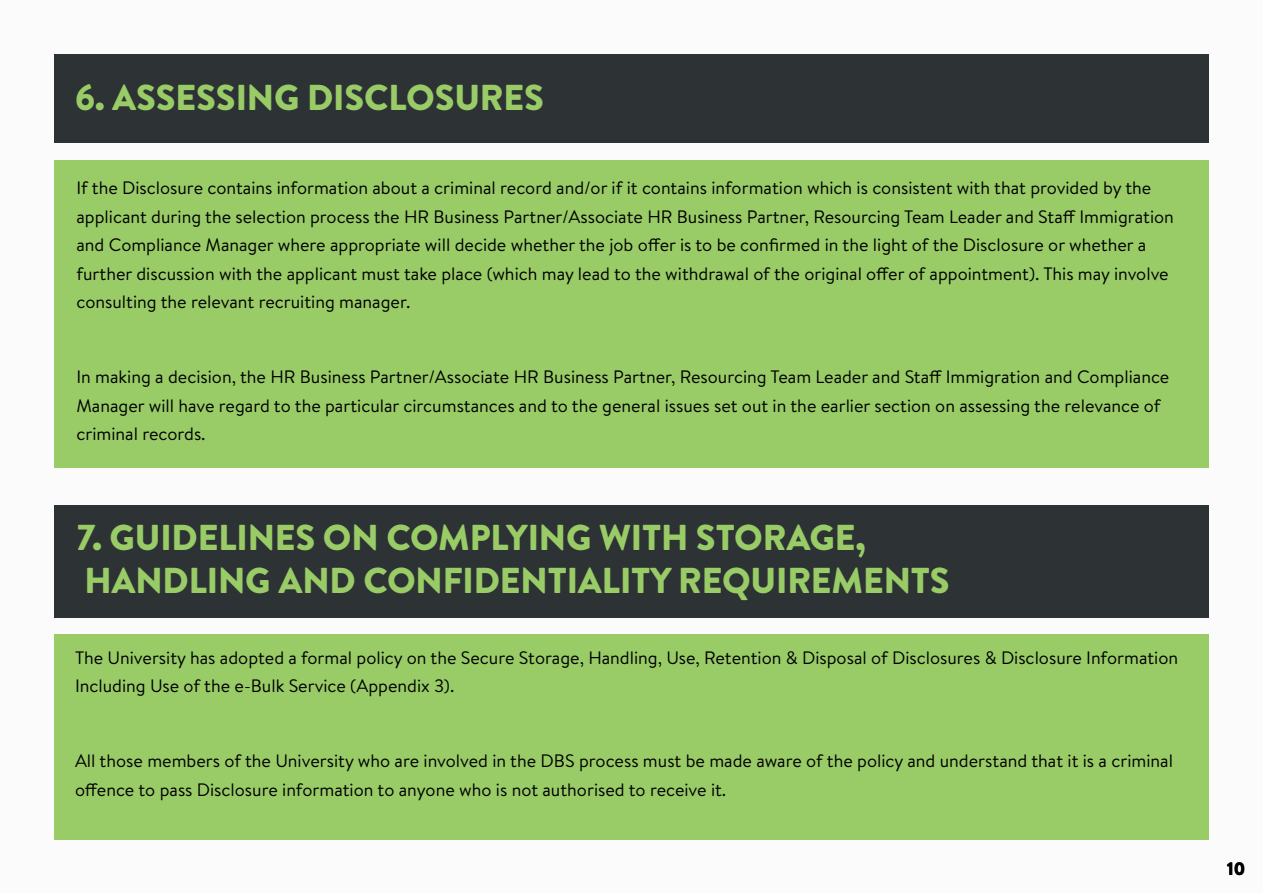
<style>
.page{position:relative;width:1263px;height:893px;background:#fbfbfb}
.page>*{position:absolute;margin:0;border:0;box-sizing:border-box;transform-origin:0 0}
.Main_Heading{font:900 36px/43.2px "Brandon Text";letter-spacing:-.005em;color:#9c6}
.Paragraph{font:18px/28.5px "Brandon Text";color:#000001}
.t1{font:900 18px "Brandon Text";color:#000}
</style>
<div class="page">
<div style="left:54px;top:161px;width:1155px;height:307px;background:#9c6"></div>
<div style="left:54px;top:635px;width:1155px;height:205px;background:#9c6"></div>
<div style="left:54px;top:54px;width:1155px;height:88px;background:#2d3235"></div>
<div style="left:54px;top:506px;width:1155px;height:112px;background:#2d3235"></div>
<p class="Main_Heading" style="left:75px;top:75px;width:471px">6. ASSESSING DISCLOSURES</p>
<p class="Paragraph" style="left:76px;top:173px;width:1099px">If the Disclosure contains information about a criminal record and/or if it contains information which is consistent with that provided by the applicant during the selection process the HR Business Partner/Associate HR Business Partner, Resourcing Team Leader and Staff Immigration and Compliance Manager where appropriate will decide whether the job offer is to be confirmed in the light of the Disclosure or whether a further discussion with the applicant must take place (which may lead to the withdrawal of the original offer of appointment). This may involve consulting the relevant recruiting manager.</p>
<p class="Paragraph" style="left:76px;top:362px;width:1094px">In making a decision, the HR Business Partner/Associate HR Business Partner, Resourcing Team Leader and Staff Immigration and Compliance<br>Manager will have regard to the particular circumstances and to the general issues set out in the earlier section on assessing the relevance of criminal records.</p>
<p class="Main_Heading" style="left:76px;top:515px;width:875px">7. GUIDELINES ON COMPLYING WITH STORAGE,<br>HANDLING AND CONFIDENTIALITY REQUIREMENTS</p>
<p class="Paragraph" style="left:75px;top:643px;width:1105px">The University has adopted a formal policy on the Secure Storage, Handling, Use, Retention &amp; Disposal of Disclosures &amp; Disclosure Information<br>Including Use of the e-Bulk Service (Appendix 3).</p>
<p class="Paragraph" style="left:75px;top:746px;width:1099px">All those members of the University who are involved in the DBS process must be made aware of the policy and understand that it is a criminal offence to pass Disclosure information to anyone who is not authorised to receive it.</p>
<p class="t1" style="left:1227px;top:856px;width:20px">10</p>
</div>
